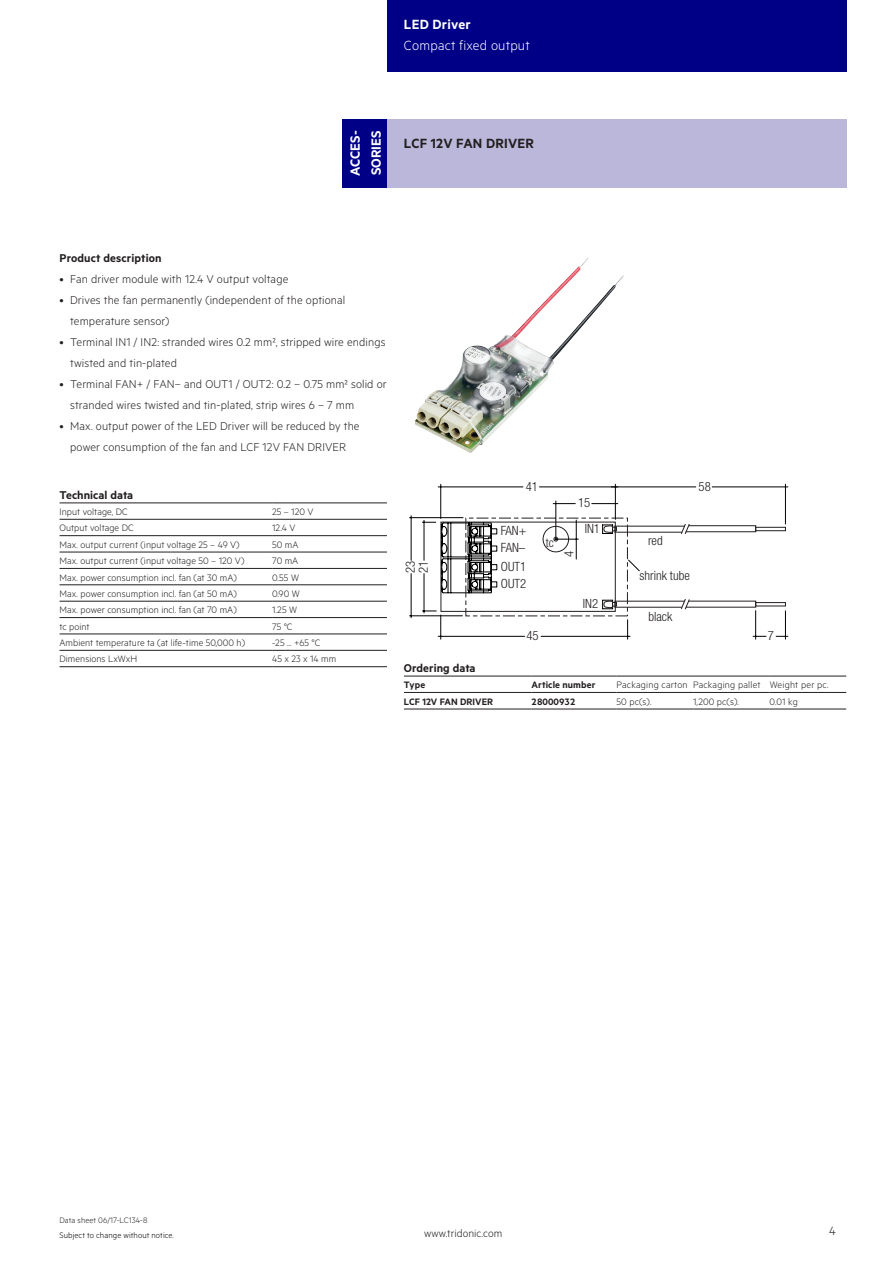
<style>
.page{position:relative;width:893px;height:1263px;background:#fff}
.page>*{position:absolute;margin:0;border:0;box-sizing:border-box;transform-origin:0 0}
.t1{font:15px/21.3px "Tridonic Metric Print Semi";letter-spacing:.005em;color:#fff}
.t2{font:15px "Tridonic Metric Print Light";letter-spacing:.015em;color:#fff}
.t3{font:15px "Tridonic Metric Print Semi";letter-spacing:.015em;color:#231f20}
.t4{font:13.5px "Tridonic Metric Print Light";color:#231f20}
.t5{font:12.75px/21px "Tridonic Metric Print Light";letter-spacing:.01em;color:#231f20}
.t6{font:300 condensed 12.75px/12.9px "Helvetica Neue LTW1 G";color:#231f20}
.t7{font:12.75px "Tridonic Metric Print Semi";letter-spacing:.005em;color:#231f20}
.t8{font:300 condensed 12.15px "Helvetica Neue LTW1 G";color:#231f20}
.t9{font:12px "Tridonic Metric Print Light";letter-spacing:.005em;color:#231f20}
.t10{font:10.5px "Tridonic Metric Print Light";letter-spacing:.005em;color:#231f20}
.t11{font:10.5px "Tridonic Metric Print Semi";letter-spacing:.005em;color:#231f20}
.t12{font:9px "Tridonic Metric Print Light";letter-spacing:.01em;color:#000}
.t13{font:9px "Tridonic Metric Print Light";letter-spacing:.005em;color:#231f20}
</style>
<div class="page">
<div style="left:387px;top:0;width:459px;height:72px;background:#000087"></div>
<hr style="left:60px;top:502px;width:212px;height:1px;background:#231f20">
<hr style="left:272px;top:502px;width:115px;height:1px;background:#231f20">
<hr style="left:60px;top:519px;width:212px;height:1px;background:#231f20">
<hr style="left:60px;top:535px;width:212px;height:1px;background:#231f20">
<hr style="left:60px;top:552px;width:212px;height:1px;background:#231f20">
<hr style="left:60px;top:568px;width:212px;height:1px;background:#231f20">
<hr style="left:60px;top:584px;width:212px;height:1px;background:#231f20">
<hr style="left:60px;top:601px;width:212px;height:1px;background:#231f20">
<hr style="left:60px;top:617px;width:212px;height:1px;background:#231f20">
<hr style="left:60px;top:634px;width:212px;height:1px;background:#231f20">
<hr style="left:272px;top:519px;width:115px;height:1px;background:#231f20">
<hr style="left:272px;top:535px;width:115px;height:1px;background:#231f20">
<hr style="left:272px;top:552px;width:115px;height:1px;background:#231f20">
<hr style="left:272px;top:568px;width:115px;height:1px;background:#231f20">
<hr style="left:272px;top:584px;width:115px;height:1px;background:#231f20">
<hr style="left:272px;top:601px;width:115px;height:1px;background:#231f20">
<hr style="left:272px;top:617px;width:115px;height:1px;background:#231f20">
<hr style="left:272px;top:634px;width:115px;height:1px;background:#231f20">
<hr style="left:60px;top:650px;width:212px;height:1px;background:#231f20">
<hr style="left:272px;top:650px;width:115px;height:1px;background:#231f20">
<hr style="left:60px;top:666px;width:212px;height:1px;background:#231f20">
<hr style="left:272px;top:666px;width:115px;height:1px;background:#231f20">
<div style="left:387px;top:119px;width:459px;height:68px;background:#bbb7da"></div>
<div style="left:342px;top:119px;width:45px;height:68px;background:#000087"></div>
<img style="left:415px;top:258px;width:209px;height:195px">
<div style="left:441px;top:522px;width:175px;height:90px;border:1px solid #231f20"></div>
<svg style="left:602px;top:523px;width:154px;height:11px"></svg>
<div style="left:755px;top:602px;width:31px;height:4px;border:1px solid #231f20"></div>
<div style="left:755px;top:527px;width:31px;height:4px;border:1px solid #231f20"></div>
<hr style="left:541px;top:636px;width:89px;height:1px;background:#000001">
<hr style="left:438px;top:636px;width:87px;height:1px;background:#000001">
<svg style="left:602px;top:598px;width:164px;height:41px"></svg>
<svg style="left:776px;top:611px;width:12px;height:28px"></svg>
<hr style="left:424px;top:520px;width:1px;height:40px;background:#000001">
<hr style="left:424px;top:574px;width:1px;height:39px;background:#000001">
<svg style="left:422px;top:611px;width:19px;height:28px"></svg>
<svg style="left:422px;top:522px;width:75px;height:71px"></svg>
<hr style="left:411px;top:516px;width:1px;height:44px;background:#000001">
<hr style="left:411px;top:574px;width:1px;height:44px;background:#000001">
<hr style="left:410px;top:615px;width:52px;height:1px;background:#000001">
<hr style="left:410px;top:517px;width:53px;height:1px;background:#000001">
<svg style="left:628px;top:559px;width:12px;height:13px"></svg>
<hr style="left:440px;top:484px;width:1px;height:34px;background:#000001">
<hr style="left:539px;top:487px;width:79px;height:1px;background:#000001">
<hr style="left:438px;top:487px;width:85px;height:1px;background:#000001">
<hr style="left:615px;top:484px;width:1px;height:35px;background:#000001">
<hr style="left:556px;top:501px;width:1px;height:38px;background:#000001">
<svg style="left:592px;top:503px;width:26px;height:1px"></svg>
<svg style="left:553px;top:503px;width:22px;height:1px"></svg>
<hr style="left:712px;top:487px;width:76px;height:1px;background:#000001">
<hr style="left:611px;top:487px;width:85px;height:1px;background:#000001">
<hr style="left:785px;top:484px;width:1px;height:40px;background:#000001">
<div style="left:543px;top:526px;width:26px;height:26px;border:1px solid #231f20;border-radius:50%"></div>
<hr style="left:576px;top:520px;width:1px;height:39px;background:#000001">
<svg style="left:554px;top:537px;width:24px;height:4px"></svg>
<svg style="left:404px;top:708px;width:442px;height:1px"></svg>
<hr style="left:404px;top:692px;width:127px;height:1px;background:#231f20">
<hr style="left:531px;top:692px;width:86px;height:1px;background:#231f20">
<hr style="left:617px;top:692px;width:76px;height:1px;background:#231f20">
<hr style="left:693px;top:692px;width:77px;height:1px;background:#231f20">
<hr style="left:770px;top:692px;width:76px;height:1px;background:#231f20">
<hr style="left:404px;top:709px;width:127px;height:1px;background:#231f20">
<hr style="left:531px;top:709px;width:86px;height:1px;background:#231f20">
<hr style="left:617px;top:709px;width:76px;height:1px;background:#231f20">
<hr style="left:693px;top:709px;width:77px;height:1px;background:#231f20">
<hr style="left:770px;top:709px;width:76px;height:1px;background:#231f20">
<hr style="left:404px;top:676px;width:127px;height:1px;background:#231f20">
<hr style="left:531px;top:676px;width:86px;height:1px;background:#231f20">
<hr style="left:617px;top:676px;width:76px;height:1px;background:#231f20">
<hr style="left:693px;top:676px;width:77px;height:1px;background:#231f20">
<hr style="left:770px;top:676px;width:76px;height:1px;background:#231f20">
<h1 class="t1" style="left:404px;top:13px;width:68px">LED Driver</h1>
<h1 class="t2" style="left:404px;top:37px;width:127px">Compact fixed output</h1>
<h1 class="t1" style="left:344px;top:176px;width:47px;rotate:-90deg">ACCES-<br>SORIES</h1>
<h1 class="t3" style="left:404px;top:134px;width:131px">LCF 12V FAN DRIVER</h1>
<p class="t7" style="left:60px;top:250px;width:104px">Product description</p>
<p class="t5" style="left:60px;top:268px;width:230px">• Fan driver module with 12.4 V output voltage</p>
<p class="t5" style="left:70px;top:289px;width:277px;text-indent:-11px">• Drives the fan permanently (independent of the optional temperature sensor)</p>
<p class="t5" style="left:70px;top:331px;width:317px;text-indent:-11px">• Terminal IN1 / IN2: stranded wires 0.2 mm², stripped wire endings twisted and tin-plated</p>
<p class="t5" style="left:70px;top:373px;width:318px;text-indent:-11px">• Terminal FAN+ / FAN– and OUT1 / OUT2: 0.2 – 0.75 mm² solid or stranded wires twisted and tin-plated, strip wires 6 – 7 mm</p>
<p class="t5" style="left:60px;top:414px;width:302px;text-align:center">• Max. output power of the LED Driver will be reduced by the power consumption of the fan and LCF 12V FAN DRIVER</p>
<p class="t7" style="left:60px;top:487px;width:75px">Technical data</p>
<p class="t10" style="left:60px;top:506px;width:70px">Input voltage, DC</p>
<p class="t10" style="left:272px;top:506px;width:43px">25 – 120 V</p>
<p class="t10" style="left:60px;top:522px;width:76px">Output voltage DC</p>
<p class="t10" style="left:272px;top:522px;width:25px">12.4 V</p>
<p class="t10" style="left:60px;top:538px;width:182px">Max. output current (input voltage 25 – 49 V)</p>
<p class="t10" style="left:272px;top:538px;width:28px">50 mA</p>
<p class="t10" style="left:60px;top:555px;width:186px">Max. output current (input voltage 50 – 120 V)</p>
<p class="t10" style="left:272px;top:555px;width:28px">70 mA</p>
<p class="t10" style="left:60px;top:571px;width:179px">Max. power consumption incl. fan (at 30 mA)</p>
<p class="t10" style="left:272px;top:571px;width:28px">0.55 W</p>
<p class="t10" style="left:60px;top:587px;width:179px">Max. power consumption incl. fan (at 50 mA)</p>
<p class="t10" style="left:272px;top:587px;width:29px">0.90 W</p>
<p class="t10" style="left:60px;top:604px;width:179px">Max. power consumption incl. fan (at 70 mA)</p>
<p class="t10" style="left:272px;top:604px;width:26px">1.25 W</p>
<p class="t10" style="left:60px;top:620px;width:32px">tc point</p>
<p class="t10" style="left:272px;top:620px;width:22px">75 °C</p>
<p class="t10" style="left:60px;top:637px;width:187px">Ambient temperature ta (at life-time 50,000 h)</p>
<p class="t10" style="left:272px;top:637px;width:50px">-25 ... +65 °C</p>
<p class="t10" style="left:60px;top:653px;width:79px">Dimensions LxWxH</p>
<p class="t10" style="left:272px;top:653px;width:66px">45 x 23 x 14 mm</p>
<p class="t6" style="left:404px;top:573px;width:14px;rotate:-90deg">23<br>21</p>
<p class="t6" style="left:526px;top:480px;width:14px">41</p>
<p class="t6" style="left:501px;top:522px;width:27px;line-height:17.1px">FAN+<br>FAN–</p>
<p class="t6" style="left:501px;top:558px;width:27px;line-height:17.4px">OUT1<br>OUT2</p>
<p class="t8" style="left:546px;top:535px;width:9px">tc</p>
<p class="t6" style="left:578px;top:497px;width:14px">15</p>
<p class="t6" style="left:563px;top:557px;width:8px;rotate:-90deg">4</p>
<p class="t6" style="left:585px;top:522px;width:17px">IN1</p>
<p class="t6" style="left:583px;top:597px;width:17px">IN2</p>
<p class="t6" style="left:698px;top:480px;width:14px">58</p>
<p class="t6" style="left:648px;top:534px;width:16px">red</p>
<p class="t6" style="left:639px;top:569px;width:52px">shrink tube</p>
<p class="t6" style="left:648px;top:610px;width:25px">black</p>
<p class="t6" style="left:526px;top:629px;width:14px">45</p>
<p class="t6" style="left:768px;top:629px;width:8px">7</p>
<p class="t7" style="left:404px;top:660px;width:73px">Ordering data</p>
<p class="t11" style="left:404px;top:679px;width:23px">Type</p>
<p class="t11" style="left:531px;top:679px;width:65px">Article number</p>
<p class="t10" style="left:617px;top:679px;width:214px">Packaging carton Packaging pallet Weight per pc.</p>
<p class="t11" style="left:404px;top:695px;width:91px">LCF 12V FAN DRIVER</p>
<p class="t11" style="left:531px;top:695px;width:46px">28000932</p>
<p class="t10" style="left:617px;top:695px;width:36px">50 pc(s).</p>
<p class="t10" style="left:693px;top:695px;width:47px">1,200 pc(s).</p>
<p class="t10" style="left:770px;top:695px;width:30px">0.01 kg</p>
<p class="t13" style="left:60px;top:1215px;width:90px">Data sheet 06/17-LC134-8</p>
<p class="t12" style="left:60px;top:1229px;width:116px">Subject to change without notice.</p>
<p class="t9" style="left:424px;top:1227px;width:80px">www.tridonic.com</p>
<p class="t4" style="left:829px;top:1223px;width:8px">4</p>
</div>
